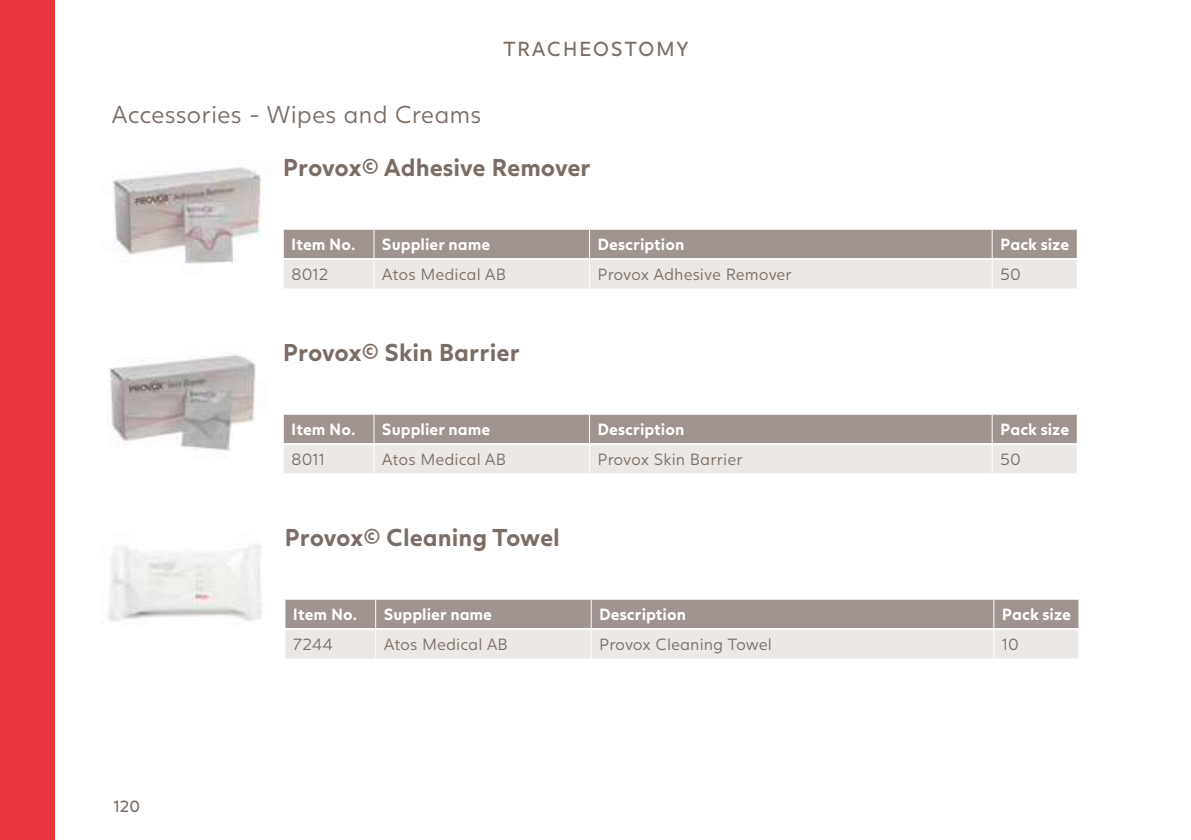
<style>
.page{position:relative;width:1191px;height:840px;background:#fff}
.page>*{position:absolute;margin:0;border:0;box-sizing:border-box;transform-origin:0 0}
.t1{font:700 24px "Juli Sans";color:#7a6d65}
.t2{font:300 24px "Juli Sans";color:#7a6d65}
.t3{font:20px "Juli Sans";letter-spacing:.075em;color:#7a6d65}
.t4{font:300 16px "Juli Sans";color:#7a6d65}
.t5{font:700 16px "Juli Sans";color:#fff}
.t6{font:16px "Juli Sans";color:#7a6d65}
</style>
<div class="page">
<div style="left:0;top:0;width:54px;height:839px;background:#e7343f"></div>
<img style="left:108px;top:354px;width:148px;height:97px">
<svg style="left:283px;top:414px;width:794px;height:59px;background:#c6c0bc"></svg>
<hr style="left:283px;top:443px;width:91px;height:1px;background:#fff">
<hr style="left:374px;top:443px;width:215px;height:1px;background:#fff">
<hr style="left:589px;top:443px;width:403px;height:1px;background:#fff">
<hr style="left:992px;top:443px;width:85px;height:1px;background:#fff">
<img style="left:112px;top:167px;width:150px;height:97px">
<svg style="left:283px;top:229px;width:794px;height:60px;background:#c7c0bd"></svg>
<hr style="left:283px;top:258px;width:91px;height:1px;background:#fff">
<hr style="left:374px;top:258px;width:215px;height:1px;background:#fff">
<hr style="left:589px;top:258px;width:403px;height:1px;background:#fff">
<hr style="left:992px;top:258px;width:85px;height:1px;background:#fff">
<svg style="left:285px;top:599px;width:794px;height:59px;background:#c8c1be"></svg>
<hr style="left:284px;top:627px;width:92px;height:1px;background:#fff">
<hr style="left:376px;top:627px;width:215px;height:1px;background:#fff">
<hr style="left:591px;top:627px;width:403px;height:1px;background:#fff">
<hr style="left:994px;top:627px;width:85px;height:1px;background:#fff">
<img style="left:108px;top:544px;width:154px;height:77px">
<p class="t3" style="left:503px;top:37px;width:187px">TRACHEOSTOMY</p>
<h1 class="t2" style="left:111px;top:100px;width:371px">Accessories - Wipes and Creams</h1>
<h1 class="t1" style="left:283px;top:152px;width:310px">Provox© Adhesive Remover</h1>
<p class="t5" style="left:291px;top:234px;width:66px">Item No.</p>
<p class="t5" style="left:382px;top:234px;width:110px">Supplier name</p>
<p class="t5" style="left:597px;top:234px;width:88px">Description</p>
<p class="t5" style="left:1000px;top:234px;width:71px">Pack size</p>
<p class="t4" style="left:291px;top:265px;width:39px">8012</p>
<p class="t4" style="left:382px;top:265px;width:126px">Atos Medical AB</p>
<p class="t4" style="left:597px;top:265px;width:196px">Provox Adhesive Remover</p>
<p class="t4" style="left:1000px;top:265px;width:22px">50</p>
<h1 class="t1" style="left:283px;top:337px;width:239px">Provox© Skin Barrier</h1>
<p class="t5" style="left:291px;top:419px;width:66px">Item No.</p>
<p class="t5" style="left:382px;top:419px;width:110px">Supplier name</p>
<p class="t5" style="left:597px;top:419px;width:88px">Description</p>
<p class="t5" style="left:1000px;top:419px;width:71px">Pack size</p>
<p class="t4" style="left:291px;top:450px;width:35px">8011</p>
<p class="t4" style="left:382px;top:450px;width:126px">Atos Medical AB</p>
<p class="t4" style="left:597px;top:450px;width:147px">Provox Skin Barrier</p>
<p class="t4" style="left:1000px;top:450px;width:22px">50</p>
<h1 class="t1" style="left:284px;top:522px;width:277px">Provox© Cleaning Towel</h1>
<p class="t5" style="left:293px;top:604px;width:66px">Item No.</p>
<p class="t5" style="left:384px;top:604px;width:110px">Supplier name</p>
<p class="t5" style="left:599px;top:604px;width:88px">Description</p>
<p class="t5" style="left:1002px;top:604px;width:71px">Pack size</p>
<p class="t6" style="left:113px;top:796px;width:28px">120</p>
<p class="t4" style="left:293px;top:634px;width:42px">7244</p>
<p class="t4" style="left:384px;top:634px;width:126px">Atos Medical AB</p>
<p class="t4" style="left:599px;top:634px;width:174px">Provox Cleaning Towel</p>
<p class="t4" style="left:1002px;top:634px;width:18px">10</p>
</div>
